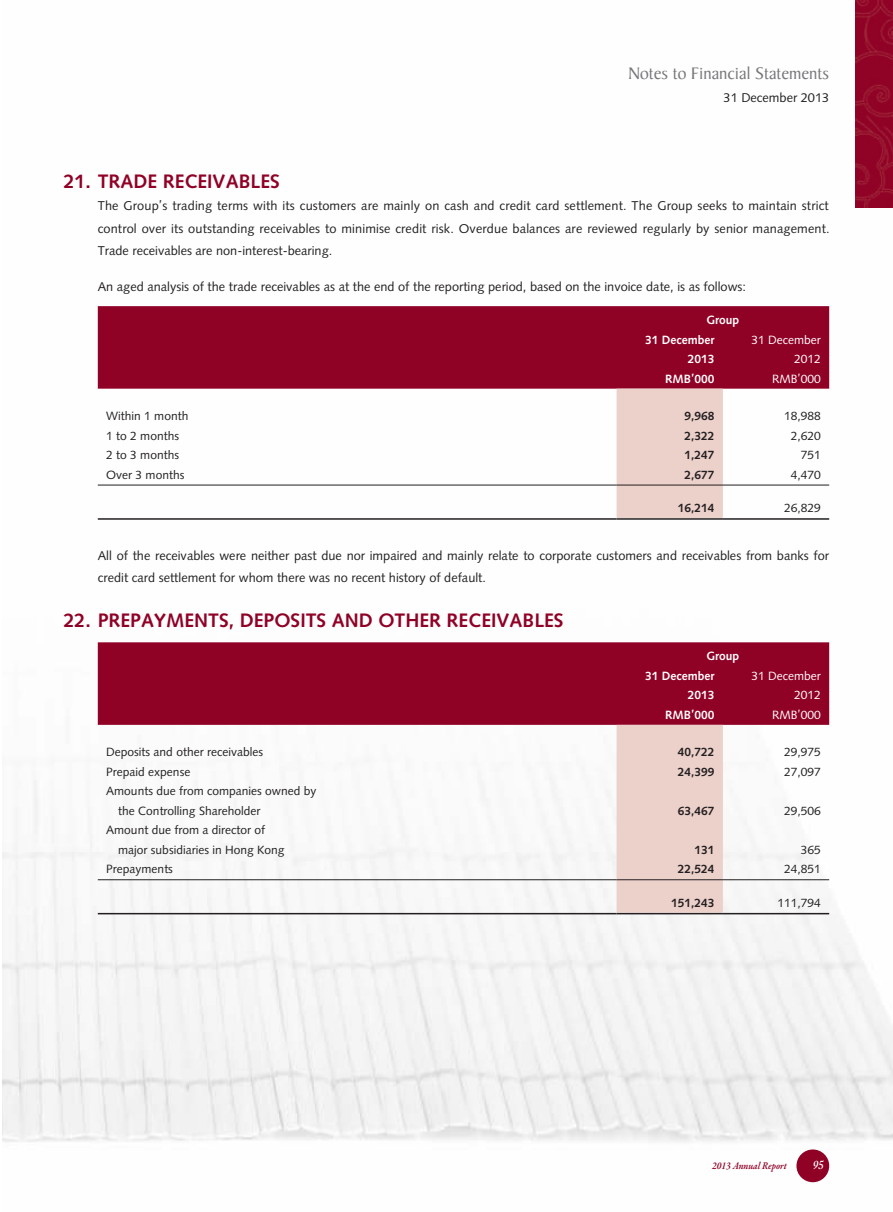
<style>
.page{position:relative;width:893px;height:1212px;background:#fff}
.page>*{position:absolute;margin:0;border:0;box-sizing:border-box;transform-origin:0 0}
._3__標題{font:700 19.5px "Syntax LT Std";color:#900126}
.t1{font:18px "Baker Signet Std";color:#76787b}
._1__內文{font:12.75px/22.5px "Syntax LT Std";color:#231f20;text-align:justify}
._6__表內文{font:12px "Syntax LT Std";color:#231f20}
._6__表內文-2{font:700 12px "Syntax LT Std";color:#231f20}
._6__表內文-3{font:700 12px "Syntax LT Std";color:#fff}
._6__表內文-4{font:12px "Syntax LT Std";color:#fff}
.t2{font:italic 700 12px "Galliard Std";color:#fff;scale:.9 1}
.t3{font:italic 600 10.5px "Garamond Premr Pro";color:#900126;scale:.9 1}
</style>
<div class="page">
<img style="left:2px;top:306px;width:891px;height:877px">
<img style="left:855px;top:0;width:38px;height:208px">
<div style="left:796px;top:1149px;width:33px;height:33px;background:#900126;border-radius:50%"></div>
<div style="left:98px;top:306px;width:731px;height:83px;background:#900126"></div>
<div style="left:617px;top:389px;width:106px;height:129px;background:#ecd0ca"></div>
<hr style="left:98px;top:485px;width:519px;height:1px;background:#231f20">
<hr style="left:617px;top:485px;width:106px;height:1px;background:#231f20">
<hr style="left:723px;top:485px;width:106px;height:1px;background:#231f20">
<hr style="left:98px;top:518px;width:519px;height:2px;background:#231f20">
<hr style="left:617px;top:518px;width:106px;height:2px;background:#231f20">
<hr style="left:723px;top:518px;width:106px;height:2px;background:#231f20">
<div style="left:98px;top:642px;width:731px;height:83px;background:#900126"></div>
<div style="left:617px;top:725px;width:106px;height:187px;background:#ecd0ca"></div>
<hr style="left:98px;top:879px;width:519px;height:1px;background:#231f20">
<hr style="left:617px;top:879px;width:106px;height:1px;background:#231f20">
<hr style="left:723px;top:879px;width:106px;height:1px;background:#231f20">
<hr style="left:98px;top:913px;width:519px;height:1px;background:#231f20">
<hr style="left:617px;top:913px;width:106px;height:1px;background:#231f20">
<hr style="left:723px;top:913px;width:106px;height:1px;background:#231f20">
<h2 class="t1" style="left:629px;top:64px;width:202px">Notes to Financial Statements</h2>
<p class="_1__內文" style="left:724px;top:86px;width:107px">31 December 2013</p>
<p class="_3__標題" style="left:64px;top:170px;width:218px">21. TRADE RECEIVABLES</p>
<p class="_1__內文" style="left:98px;top:194px;width:733px">The Group’s trading terms with its customers are mainly on cash and credit card settlement. The Group seeks to maintain strict control over its outstanding receivables to minimise credit risk. Overdue balances are reviewed regularly by senior management.<br>Trade receivables are non-interest-bearing.</p>
<p class="_1__內文" style="left:98px;top:275px;width:650px">An aged analysis of the trade receivables as at the end of the reporting period, based on the invoice date, is as follows:</p>
<p class="_6__表內文-3" style="left:706px;top:313px;width:34px">Group</p>
<p class="_6__表內文-3" style="left:645px;top:333px;width:71px">31 December</p>
<p class="_6__表內文-4" style="left:751px;top:332px;width:71px">31 December</p>
<p class="_6__表內文-3" style="left:688px;top:352px;width:28px">2013</p>
<p class="_6__表內文-4" style="left:794px;top:352px;width:28px">2012</p>
<p class="_6__表內文-3" style="left:665px;top:372px;width:51px">RMB’000</p>
<p class="_6__表內文-4" style="left:772px;top:371px;width:50px">RMB’000</p>
<p class="_6__表內文" style="left:106px;top:409px;width:84px">Within 1 month</p>
<p class="_6__表內文-2" style="left:684px;top:409px;width:32px">9,968</p>
<p class="_6__表內文" style="left:784px;top:409px;width:38px">18,988</p>
<p class="_6__表內文" style="left:106px;top:428px;width:74px">1 to 2 months</p>
<p class="_6__表內文-2" style="left:684px;top:429px;width:32px">2,322</p>
<p class="_6__表內文" style="left:791px;top:428px;width:32px">2,620</p>
<p class="_6__表內文" style="left:106px;top:448px;width:74px">2 to 3 months</p>
<p class="_6__表內文-2" style="left:684px;top:448px;width:32px">1,247</p>
<p class="_6__表內文" style="left:801px;top:448px;width:22px">751</p>
<p class="_6__表內文" style="left:106px;top:467px;width:80px">Over 3 months</p>
<p class="_6__表內文-2" style="left:684px;top:468px;width:32px">2,677</p>
<p class="_6__表內文" style="left:791px;top:467px;width:32px">4,470</p>
<p class="_6__表內文-2" style="left:678px;top:501px;width:38px">16,214</p>
<p class="_6__表內文" style="left:784px;top:501px;width:38px">26,829</p>
<p class="_1__內文" style="left:98px;top:544px;width:733px">All of the receivables were neither past due nor impaired and mainly relate to corporate customers and receivables from banks for credit card settlement for whom there was no recent history of default.</p>
<p class="_3__標題" style="left:64px;top:609px;width:501px">22. PREPAYMENTS, DEPOSITS AND OTHER RECEIVABLES</p>
<p class="_6__表內文-3" style="left:706px;top:649px;width:34px">Group</p>
<p class="_6__表內文-3" style="left:645px;top:669px;width:71px">31 December</p>
<p class="_6__表內文-4" style="left:751px;top:668px;width:71px">31 December</p>
<p class="_6__表內文-3" style="left:688px;top:688px;width:28px">2013</p>
<p class="_6__表內文-4" style="left:794px;top:688px;width:28px">2012</p>
<p class="_6__表內文-3" style="left:665px;top:708px;width:51px">RMB’000</p>
<p class="_6__表內文-4" style="left:772px;top:707px;width:50px">RMB’000</p>
<p class="_6__表內文" style="left:106px;top:745px;width:158px">Deposits and other receivables</p>
<p class="_6__表內文-2" style="left:678px;top:745px;width:38px">40,722</p>
<p class="_6__表內文" style="left:784px;top:745px;width:38px">29,975</p>
<p class="_6__表內文" style="left:106px;top:764px;width:86px">Prepaid expense</p>
<p class="_6__表內文-2" style="left:678px;top:765px;width:38px">24,399</p>
<p class="_6__表內文" style="left:784px;top:764px;width:38px">27,097</p>
<p class="_6__表內文" style="left:106px;top:784px;width:212px">Amounts due from companies owned by</p>
<p class="_6__表內文" style="left:118px;top:803px;width:144px">the Controlling Shareholder</p>
<p class="_6__表內文-2" style="left:678px;top:804px;width:38px">63,467</p>
<p class="_6__表內文" style="left:784px;top:803px;width:38px">29,506</p>
<p class="_6__表內文" style="left:106px;top:823px;width:160px">Amount due from a director of</p>
<p class="_6__表內文" style="left:118px;top:842px;width:168px">major subsidiaries in Hong Kong</p>
<p class="_6__表內文-2" style="left:694px;top:843px;width:22px">131</p>
<p class="_6__表內文" style="left:801px;top:842px;width:22px">365</p>
<p class="_6__表內文" style="left:106px;top:862px;width:68px">Prepayments</p>
<p class="_6__表內文-2" style="left:678px;top:862px;width:38px">22,524</p>
<p class="_6__表內文" style="left:784px;top:862px;width:38px">24,851</p>
<p class="_6__表內文-2" style="left:671px;top:895px;width:45px">151,243</p>
<p class="_6__表內文" style="left:777px;top:895px;width:45px">111,794</p>
<p class="t3" style="left:712px;top:1159px;width:84px">2013 Annual Report</p>
<p class="t2" style="left:812px;top:1157px;width:14px">95</p>
</div>
